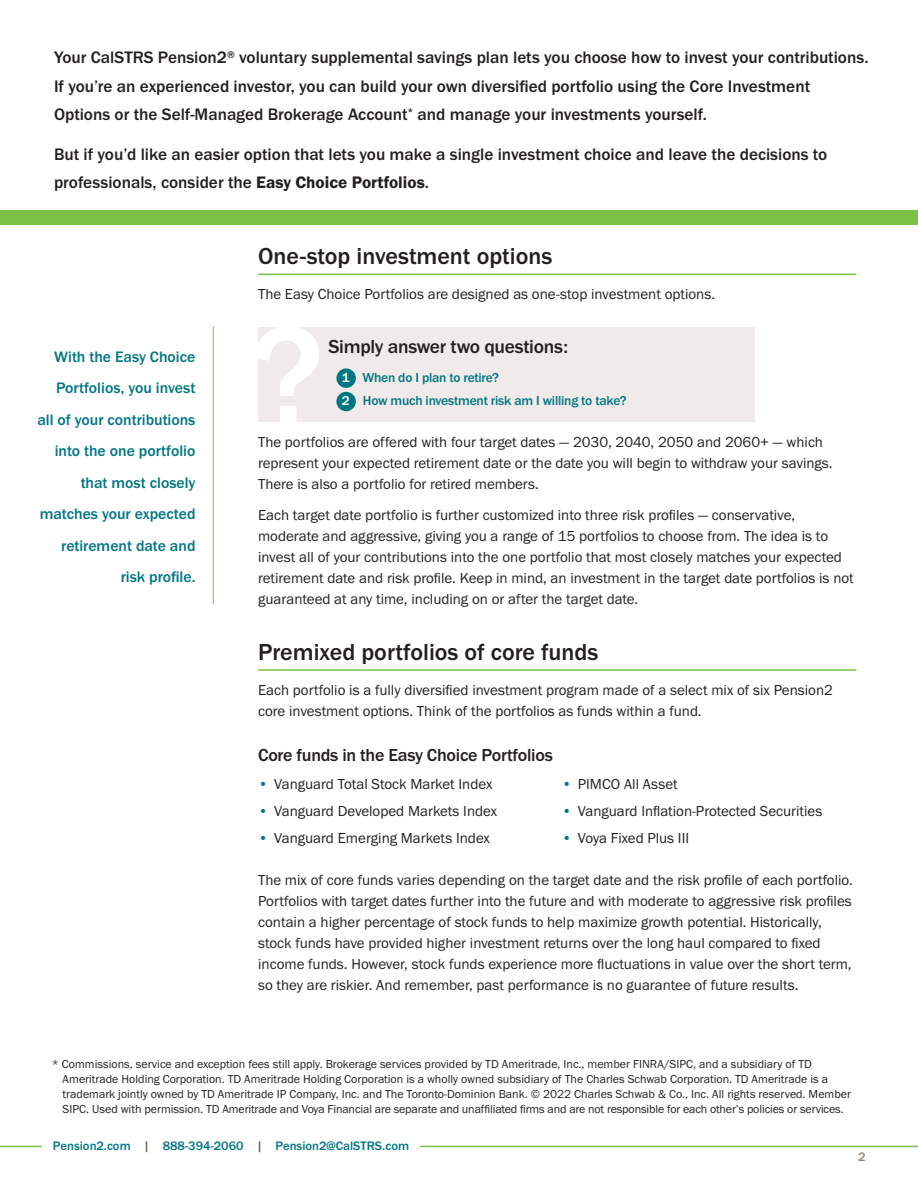
<style>
.page{position:relative;width:918px;height:1188px;background:#fff}
.page>*{position:absolute;margin:0;border:0;box-sizing:border-box;transform-origin:0 0}
.new_subhead{font:500 24px "Franklin Gothic URW";color:#231f20}
.Subhead{font:500 19.5px "Franklin Gothic URW";letter-spacing:-.015em;color:#231f20}
.Subhead_copy{font:500 18px "Franklin Gothic URW";letter-spacing:-.015em;color:#231f20}
.intro{font:500 17.25px/28.5px "Franklin Gothic URW";color:#231f20}
.intro-2{font:500 15.75px/31.5px "Franklin Gothic URW";color:#007681;text-align:right}
.Main_Text{font:15px/21px "Franklin Gothic URW Boo";color:#231f20}
.bullet_text{font:15px "Franklin Gothic URW Boo";color:#231f20}
.Subhead-2{font:500 13.5px "Franklin Gothic URW";letter-spacing:-.015em;color:#007681}
.t1{font:500 12.75px "Franklin Gothic URW";color:#007681}
.t2{font:500 12.75px "Franklin Gothic URW";color:#8f8279}
.note{font:12px/15px "Franklin Gothic URW Boo";color:#231f20}
.s1{font-family:"Franklin Gothic URW Dem";font-weight:400}
.s2{color:#fff}
.s3{color:#007681}
.s4{color:#716259}
</style>
<div class="page">
<div style="left:259px;top:327px;width:496px;height:94px;background:#f0ebea"></div>
<hr style="left:258px;top:274px;width:598px;height:1px;background:#7bc144">
<hr style="left:258px;top:669px;width:598px;height:2px;background:#7bc144">
<hr style="left:0;top:1146px;width:918px;height:1px;background:#7bc144">
<hr style="left:213px;top:326px;width:1px;height:278px;background:#7bc144">
<svg style="left:258px;top:327px;width:61px;height:95px"></svg>
<div style="left:336px;top:368px;width:20px;height:20px;background:#007681;border-radius:50%"></div>
<div style="left:336px;top:392px;width:20px;height:19px;background:#007681;border-radius:50%"></div>
<div style="left:0;top:211px;width:918px;height:14px;background:#7bc144"></div>
<div style="left:42px;top:1142px;width:378px;height:27px;background:#fff"></div>
<p class="intro" style="left:54px;top:43px;width:816px">Your CalSTRS Pension2<sup>®</sup> voluntary supplemental savings plan lets you choose how to invest your contributions.<br>If you’re an experienced investor, you can build your own diversified portfolio using the Core Investment<br>Options or the Self-Managed Brokerage Account<sup>*</sup> and manage your investments yourself.</p>
<p class="intro" style="left:54px;top:139px;width:775px">But if you’d like an easier option that lets you make a single investment choice and leave the decisions to professionals, consider the <span class="s1">Easy Choice Portfolios</span>.</p>
<p class="intro-2" style="left:37px;top:340px;width:160px">With the Easy Choice<br>Portfolios, you invest all of your contributions into the one portfolio that most closely matches your expected retirement date and risk profile.</p>
<p class="new_subhead" style="left:258px;top:242px;width:296px">One-stop investment options</p>
<p class="Main_Text" style="left:258px;top:283px;width:459px">The Easy Choice Portfolios are designed as one-stop investment options.</p>
<p class="Subhead" style="left:328px;top:334px;width:241px">Simply answer two questions:</p>
<p class="Subhead-2" style="left:342px;top:369px;width:159px"><span class="s2">1</span> When do I plan to retire?</p>
<p class="Subhead-2" style="left:342px;top:392px;width:286px"><span class="s2">2</span> How much investment risk am I willing to take?</p>
<p class="Main_Text" style="left:258px;top:431px;width:576px">The portfolios are offered with four target dates — 2030, 2040, 2050 and 2060+ — which represent your expected retirement date or the date you will begin to withdraw your savings.<br>There is also a portfolio for retired members.</p>
<p class="Main_Text" style="left:258px;top:505px;width:597px">Each target date portfolio is further customized into three risk profiles — conservative, moderate and aggressive, giving you a range of 15 portfolios to choose from. The idea is to invest all of your contributions into the one portfolio that most closely matches your expected retirement date and risk profile. Keep in mind, an investment in the target date portfolios is not guaranteed at any time, including on or after the target date.</p>
<p class="new_subhead" style="left:258px;top:637px;width:342px">Premixed portfolios of core funds</p>
<p class="Main_Text" style="left:258px;top:679px;width:576px">Each portfolio is a fully diversified investment program made of a select mix of six Pension2 core investment options. Think of the portfolios as funds within a fund.</p>
<p class="Subhead_copy" style="left:258px;top:743px;width:296px">Core funds in the Easy Choice Portfolios</p>
<p class="bullet_text" style="left:258px;top:775px;width:236px"><span class="s3">•</span> Vanguard Total Stock Market Index</p>
<p class="bullet_text" style="left:258px;top:802px;width:241px"><span class="s3">•</span> Vanguard Developed Markets Index</p>
<p class="bullet_text" style="left:258px;top:829px;width:233px"><span class="s3">•</span> Vanguard Emerging Markets Index</p>
<p class="bullet_text" style="left:562px;top:775px;width:117px"><span class="s3">•</span> PIMCO All Asset</p>
<p class="bullet_text" style="left:562px;top:802px;width:262px"><span class="s3">•</span> Vanguard Inflation-Protected Securities</p>
<p class="bullet_text" style="left:562px;top:829px;width:129px"><span class="s3">•</span> Voya Fixed Plus III</p>
<p class="Main_Text" style="left:258px;top:869px;width:596px">The mix of core funds varies depending on the target date and the risk profile of each portfolio.<br>Portfolios with target dates further into the future and with moderate to aggressive risk profiles contain a higher percentage of stock funds to help maximize growth potential. Historically, stock funds have provided higher investment returns over the long haul compared to fixed income funds. However, stock funds experience more fluctuations in value over the short term, so they are riskier. And remember, past performance is no guarantee of future results.</p>
<p class="note" style="left:63px;top:1056px;width:790px;text-indent:-11px">* Commissions, service and exception fees still apply. Brokerage services provided by TD Ameritrade, Inc., member FINRA/SIPC, and a subsidiary of TD Ameritrade Holding Corporation. TD Ameritrade Holding Corporation is a wholly owned subsidiary of The Charles Schwab Corporation. TD Ameritrade is a trademark jointly owned by TD Ameritrade IP Company, Inc. and The Toronto-Dominion Bank. © 2022 Charles Schwab &amp; Co., Inc. All rights reserved. Member SIPC. Used with permission. TD Ameritrade and Voya Financial are separate and unaffiliated firms and are not responsible for each other’s policies or services.</p>
<p class="t1" style="left:53px;top:1138px;width:358px">Pension2.com <span class="s4">|</span> 888-394-2060 <span class="s4">|</span> Pension2@CalSTRS.com</p>
<p class="t2" style="left:858px;top:1149px;width:9px">2</p>
</div>
